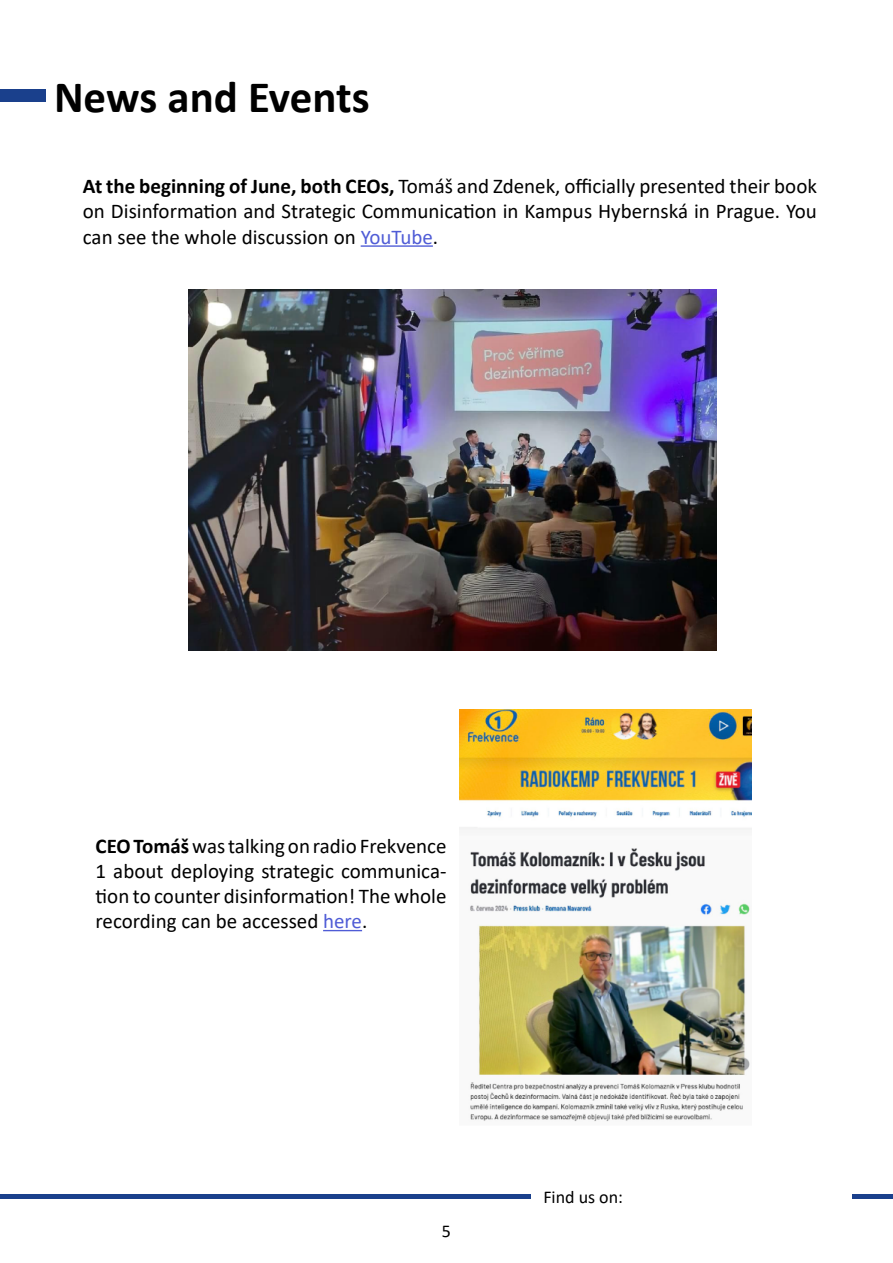
<style>
.page{position:relative;width:893px;height:1263px;background:#fff}
.page>*{position:absolute;margin:0;border:0;box-sizing:border-box;transform-origin:0 0}
.t1{font:700 45px "Calibri";color:#000}
.t2{font:21px/25.2px "Calibri";color:#000;text-align:justify}
.t3{font:18px "Calibri";color:#000}
.s1{font-weight:700}
.s2{color:#4f5cd6}
</style>
<div class="page">
<div style="left:0;top:89px;width:45px;height:12px;background:#1a408c"></div>
<div style="left:0;top:1194px;width:530px;height:5px;background:#1a408c"></div>
<div style="left:853px;top:1194px;width:40px;height:5px;background:#1a408c"></div>
<hr style="left:361px;top:245px;width:72px;height:2px;background:#4f5cd6">
<hr style="left:323px;top:930px;width:39px;height:1px;background:#4f5cd6">
<img style="left:188px;top:289px;width:528px;height:362px">
<img style="left:459px;top:709px;width:293px;height:413px">
<h1 class="t1" style="left:54px;top:65px;width:317px">News and Events</h1>
<p class="t2" style="left:83px;top:173px;width:735px"><span class="s1">At the beginning of June, both CEOs,</span> Tomáš and Zdenek, officially presented their book on Disinformation and Strategic Communication in Kampus Hybernská in Prague. You can see the whole discussion on <span class="s2">YouTube</span>.</p>
<p class="t2" style="left:96px;top:832px;width:352px"><span class="s1">CEO Tomáš</span> was talking on radio Frekvence 1 about deploying strategic communica&shy;tion to counter disinformation! The whole recording can be accessed <span class="s2">here</span>.</p>
<p class="t3" style="left:442px;top:1218px;width:11px">5</p>
<p class="t3" style="left:543px;top:1185px;width:81px">Find us on:</p>
</div>
